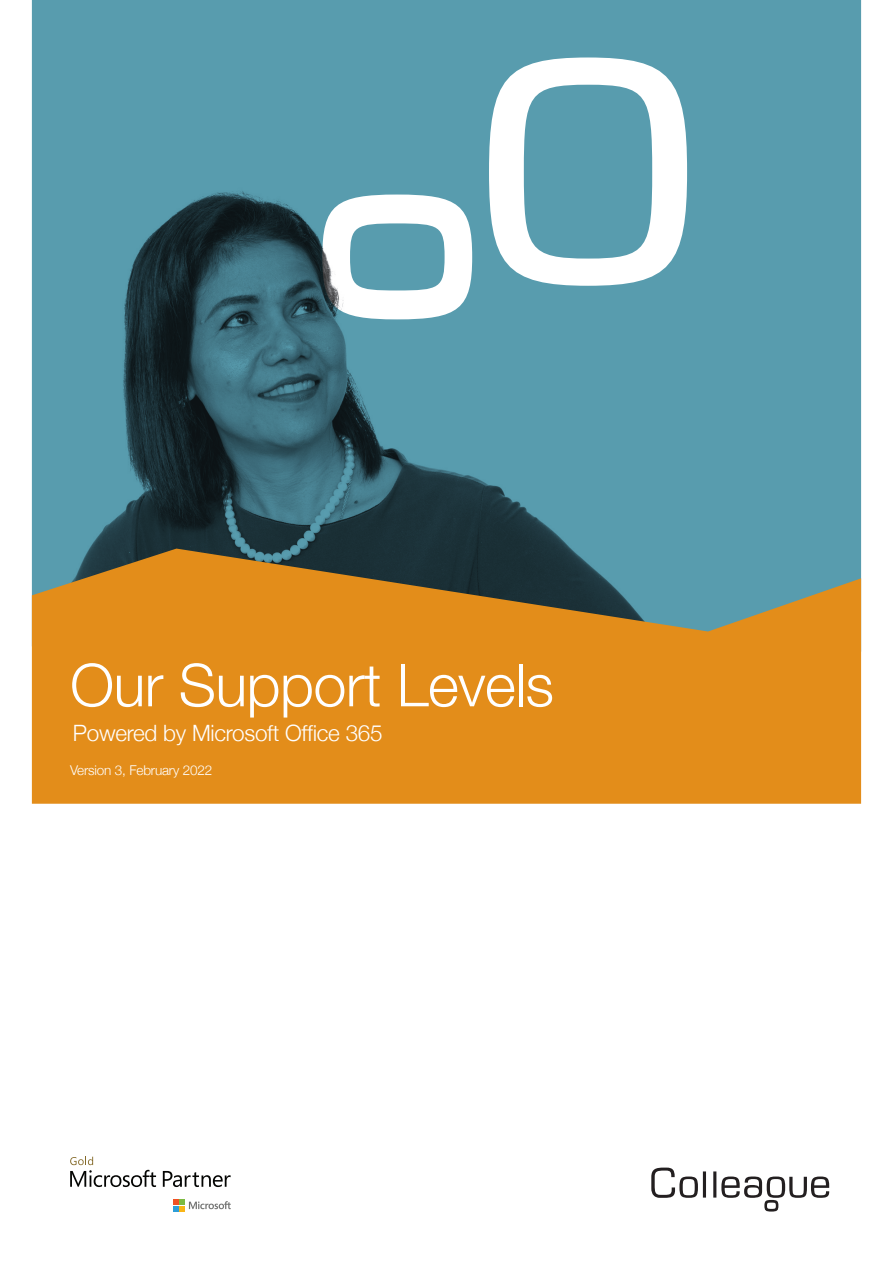
<style>
.page{position:relative;width:893px;height:1263px;background:#fff}
.page>*{position:absolute;margin:0;border:0;box-sizing:border-box;transform-origin:0 0}
.t1{font:300 59.25px "Helvetica Neue";letter-spacing:-.01em;color:#fff}
.t2{font:300 22.5px "Helvetica Neue";letter-spacing:-.01em;color:#fff}
.t3{font:300 13.5px "Helvetica Neue";letter-spacing:-.01em;color:#fff}
</style>
<div class="page">
<div style="left:32px;top:0;width:829px;height:549px;background:#589cae"></div>
<svg style="left:489px;top:57px;width:198px;height:79px;fill:#589cae"></svg>
<img style="left:32px;top:136px;width:748px;height:413px">
<svg style="left:32px;top:549px;width:829px;height:255px;background:#c88729"></svg>
<svg style="left:651px;top:1167px;width:178px;height:44px"></svg>
<svg style="left:163px;top:1171px;width:68px;height:16px"></svg>
<svg style="left:173px;top:1199px;width:58px;height:12px"></svg>
<svg style="left:70px;top:1157px;width:86px;height:30px"></svg>
<p class="t1" style="left:70px;top:637px;width:485px">Our Support Levels</p>
<p class="t2" style="left:73px;top:715px;width:311px">Powered by Microsoft Office 365</p>
<p class="t3" style="left:70px;top:760px;width:144px">Version 3, February 2022</p>
</div>
